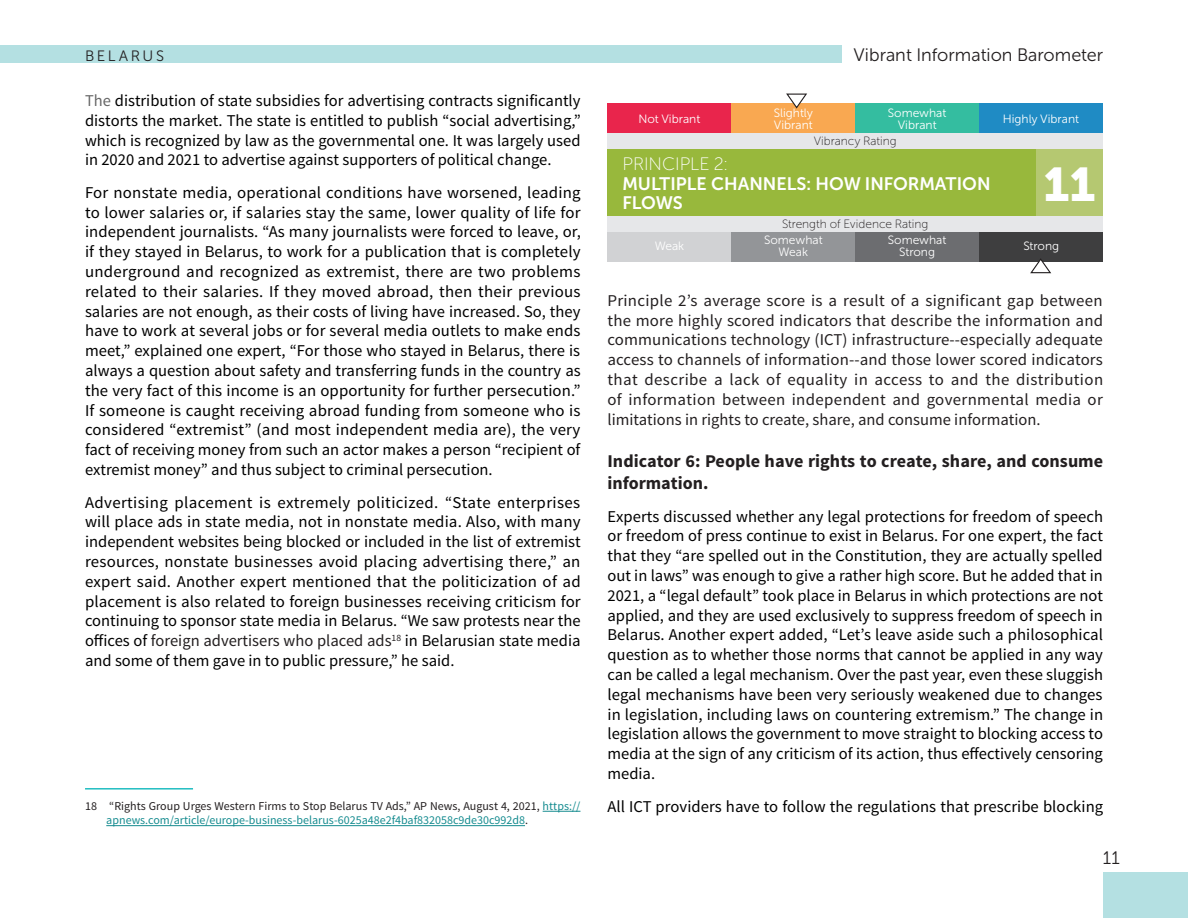
<style>
.page{position:relative;width:1188px;height:918px;background:#fff}
.page>*{position:absolute;margin:0;border:0;box-sizing:border-box;transform-origin:0 0}
.t1{font:47.1px "Museo Sans Cyrl 900";color:#fff}
.Indicator{font:700 18px/21.6px "Source Sans Pro";color:#231f20}
.t2{font:18px/19.5px "Museo Sans Cyrl 700";color:#fff}
.t3{font:18px "Museo Sans Cyrl 300";color:#231f20}
.t4{font:18px "Museo Sans Cyrl 100";color:#fff}
.t5{font:16.5px/19.8px "Source Sans Pro";color:#000;text-align:justify}
.t6{font:16.5px/19.8px "Source Sans Pro";color:#231f20;text-align:justify}
.t7{font:15px "Museo Sans Cyrl 300";letter-spacing:.17em;color:#231f20}
.footnote_text{font:12px/14.4px "Source Sans Pro";color:#168c90}
.t8{font:12px "Museo Sans Cyrl 300";color:#fff}
.t9{font:12px "Museo Sans Cyrl 100";color:#231f20}
.s1{color:#666}
.s2{color:#231f20}
</style>
<div class="page">
<div style="left:1103px;top:872px;width:85px;height:46px;background:#b4e0e2"></div>
<div style="left:0;top:45px;width:842px;height:18px;background:#b4e0e2"></div>
<hr style="left:85px;top:788px;width:108px;height:2px;background:#21bdc1">
<hr style="left:543px;top:811px;width:37px;height:1px;background:#168c90">
<hr style="left:106px;top:825px;width:419px;height:1px;background:#168c90">
<div style="left:608px;top:216px;width:495px;height:17px;background:#e6e7e9"></div>
<div style="left:608px;top:133px;width:495px;height:16px;background:#e6e7e9"></div>
<div style="left:608px;top:149px;width:495px;height:67px;background:#98b83c"></div>
<div style="left:1036px;top:149px;width:67px;height:67px;background:#b5c871"></div>
<div style="left:855px;top:103px;width:124px;height:30px;background:#34bda0"></div>
<div style="left:979px;top:103px;width:124px;height:30px;background:#1f8bc4"></div>
<div style="left:731px;top:103px;width:124px;height:30px;background:#f9a851"></div>
<div style="left:608px;top:103px;width:123px;height:30px;background:#e9254c"></div>
<svg style="left:786px;top:93px;width:21px;height:16px"></svg>
<div style="left:855px;top:233px;width:124px;height:29px;background:#6c6d70"></div>
<div style="left:979px;top:233px;width:124px;height:29px;background:#3e3e3f"></div>
<div style="left:731px;top:233px;width:124px;height:29px;background:#939598"></div>
<div style="left:608px;top:233px;width:123px;height:29px;background:#d1d2d4"></div>
<svg style="left:1030px;top:258px;width:21px;height:16px"></svg>
<p class="t7" style="left:85px;top:48px;width:80px">BELARUS</p>
<p class="t5" style="left:85px;top:91px;width:497px"><span class="s1">The</span> distribution of state subsidies for advertising contracts significantly distorts the market. The state is entitled to publish “social advertising,” which is recognized by law as the governmental one. It was largely used in 2020 and 2021 to advertise against supporters of political change.</p>
<p class="t5" style="left:85px;top:183px;width:497px">For nonstate media, operational conditions have worsened, leading to lower salaries or, if salaries stay the same, lower quality of life for independent journalists. “As many journalists were forced to leave, or, if they stayed in Belarus, to work for a publication that is completely underground and recognized as extremist, there are two problems related to their salaries. If they moved abroad, then their previous salaries are not enough, as their costs of living have increased. So, they have to work at several jobs or for several media outlets to make ends meet,” explained one expert, “For those who stayed in Belarus, there is always a question about safety and transferring funds in the country as the very fact of this income is an opportunity for further persecution.” If someone is caught receiving abroad funding from someone who is considered “extremist” (and most independent media are), the very fact of receiving money from such an actor makes a person “recipient of extremist money” and thus subject to criminal persecution.</p>
<p class="t5" style="left:85px;top:493px;width:497px">Advertising placement is extremely politicized. “State enterprises will place ads in state media, not in nonstate media. Also, with many independent websites being blocked or included in the list of extremist resources, nonstate businesses avoid placing advertising there,” an expert said. Another expert mentioned that the politicization of ad placement is also related to foreign businesses receiving criticism for continuing to sponsor state media in Belarus. “We saw protests near the offices of <span class="s2">foreign advertisers who placed ads</span><sup>18</sup> in Belarusian state media and some of them gave in to public pressure,” he said.</p>
<p class="footnote_text" style="left:106px;top:799px;width:476px;text-indent:-21px"><span class="s2">18 “Rights Group Urges Western Firms to Stop Belarus TV Ads,” AP News, August 4, 2021,</span> https:// apnews.com/article/europe-business-belarus-6025a48e2f4baf832058c9de30c992d8<span class="s2">.</span></p>
<p class="t8" style="left:639px;top:112px;width:63px">Not Vibrant</p>
<p class="t8" style="left:774px;top:106px;width:41px">Slightly</p>
<p class="t8" style="left:774px;top:118px;width:40px">Vibrant</p>
<p class="t3" style="left:854px;top:45px;width:251px">Vibrant Information Barometer</p>
<p class="t8" style="left:888px;top:106px;width:60px">Somewhat</p>
<p class="t8" style="left:898px;top:118px;width:40px">Vibrant</p>
<p class="t8" style="left:1003px;top:112px;width:78px">Highly Vibrant</p>
<p class="t9" style="left:814px;top:134px;width:84px">Vibrancy Rating</p>
<p class="t4" style="left:623px;top:155px;width:107px">PRINCIPLE 2:</p>
<p class="t2" style="left:623px;top:174px;width:370px">MULTIPLE CHANNELS: HOW INFORMATION<br>FLOWS</p>
<p class="t1" style="left:1044px;top:158px;width:53px">11</p>
<p class="t9" style="left:782px;top:218px;width:148px">Strength of Evidence Rating</p>
<p class="t8" style="left:655px;top:240px;width:31px">Weak</p>
<p class="t8" style="left:764px;top:234px;width:60px">Somewhat</p>
<p class="t8" style="left:779px;top:246px;width:31px">Weak</p>
<p class="t8" style="left:888px;top:234px;width:60px">Somewhat</p>
<p class="t8" style="left:899px;top:246px;width:37px">Strong</p>
<p class="t8" style="left:1023px;top:240px;width:37px">Strong</p>
<p class="t6" style="left:608px;top:291px;width:497px">Principle 2’s average score is a result of a significant gap between the more highly scored indicators that describe the information and communications technology (ICT) infrastructure--especially adequate access to channels of information--and those lower scored indicators that describe a lack of equality in access to and the distribution of information between independent and governmental media or limitations in rights to create, share, and consume information.</p>
<p class="Indicator" style="left:608px;top:451px;width:497px">Indicator 6: People have rights to create, share, and consume information.</p>
<p class="t5" style="left:608px;top:507px;width:497px">Experts discussed whether any legal protections for freedom of speech or freedom of press continue to exist in Belarus. For one expert, the fact that they “are spelled out in the Constitution, they are actually spelled out in laws” was enough to give a rather high score. But he added that in 2021, a “legal default” took place in Belarus in which protections are not applied, and they are used exclusively to suppress freedom of speech in Belarus. Another expert added, “Let’s leave aside such a philosophical question as to whether those norms that cannot be applied in any way can be called a legal mechanism. Over the past year, even these sluggish legal mechanisms have been very seriously weakened due to changes in legislation, including laws on countering extremism.” The change in legislation allows the government to move straight to blocking access to media at the sign of any criticism of its action, thus effectively censoring media.</p>
<p class="t5" style="left:608px;top:796px;width:497px">All ICT providers have to follow the regulations that prescribe blocking</p>
<p class="t3" style="left:1103px;top:848px;width:18px">11</p>
</div>
